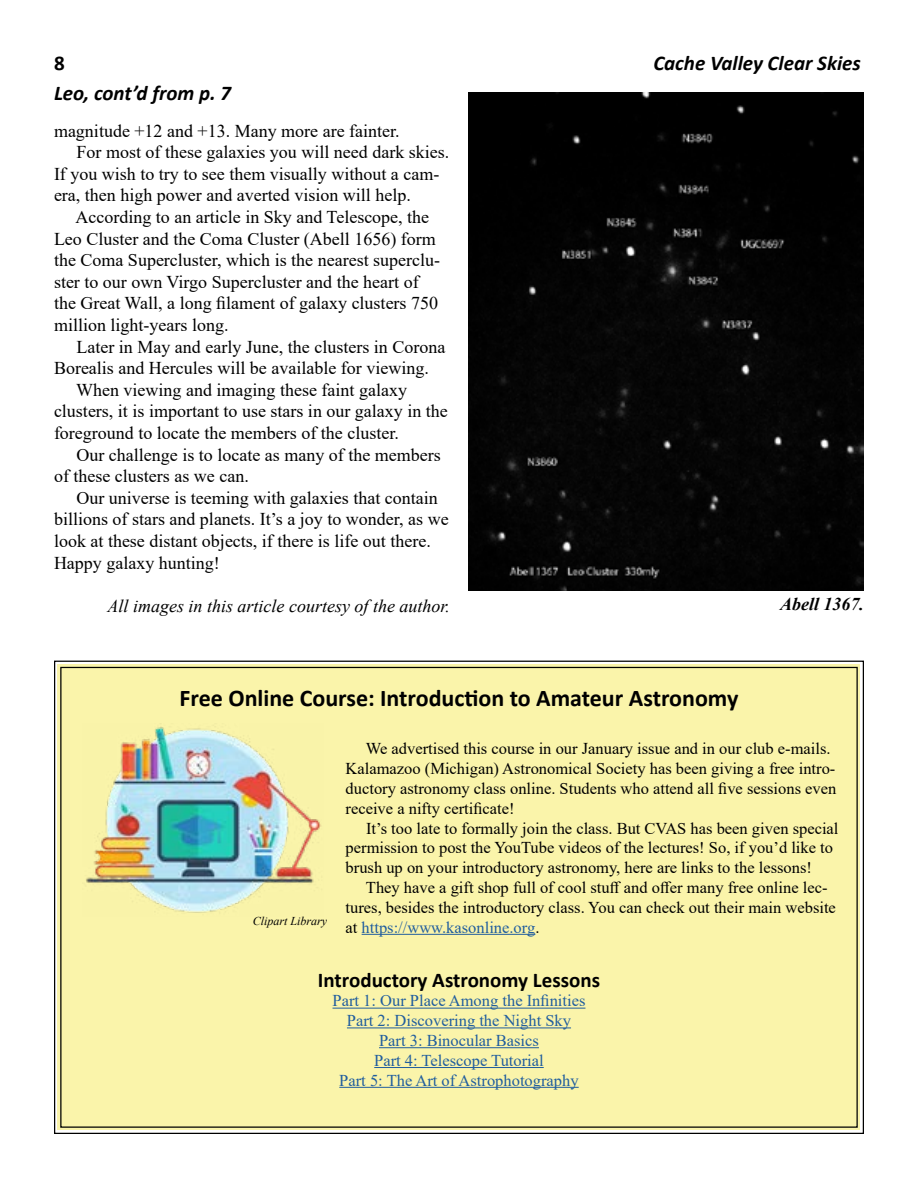
<style>
.page{position:relative;width:918px;height:1188px;background:#fff}
.page>*{position:absolute;margin:0;border:0;box-sizing:border-box;transform-origin:0 0}
.t1{font:700 24px "Calibri";color:#000}
.t2{font:italic 700 21px "Calibri";color:#000}
.t3{font:700 21px "Calibri";color:#000}
.t4{font:18px "Times New Roman";color:#000}
.t5{font:italic 18px "Times New Roman";color:#000}
.t6{font:italic 700 18px "Times New Roman";color:#000}
.t7{font:16.5px/19.8px "Times New Roman";color:#000}
.t8{font:16.5px/19.8px "Times New Roman";color:#215e9e;text-align:center}
.t9{font:italic 12px "Times New Roman";color:#000}
.s1{color:#215e9e}
</style>
<div class="page">
<div style="left:468px;top:93px;width:396px;height:497px;background:#040404"></div>
<div style="left:54px;top:660px;width:810px;height:474px;background:#faf4aa"></div>
<img style="left:82px;top:724px;width:241px;height:192px">
<p class="t3" style="left:54px;top:48px;width:12px">8</p>
<p class="t2" style="left:653px;top:48px;width:209px">Cache Valley Clear Skies</p>
<p class="t2" style="left:54px;top:79px;width:179px">Leo, cont’d from p. 7</p>
<p class="t4" style="left:54px;top:118px;width:347px">magnitude +12 and +13. Many more are fainter.</p>
<p class="t4" style="left:76px;top:140px;width:374px">For most of these galaxies you will need dark skies.</p>
<p class="t4" style="left:54px;top:161px;width:387px">If you wish to try to see them visually without a cam-</p>
<p class="t4" style="left:54px;top:183px;width:358px">era, then high power and averted vision will help.</p>
<p class="t4" style="left:76px;top:204px;width:355px">According to an article in Sky and Telescope, the</p>
<p class="t4" style="left:54px;top:226px;width:383px">Leo Cluster and the Coma Cluster (Abell 1656) form</p>
<p class="t4" style="left:54px;top:248px;width:388px">the Coma Supercluster, which is the nearest superclu-</p>
<p class="t4" style="left:54px;top:269px;width:366px">ster to our own Virgo Supercluster and the heart of</p>
<p class="t4" style="left:54px;top:291px;width:386px">the Great Wall, a long filament of galaxy clusters 750</p>
<p class="t4" style="left:54px;top:312px;width:176px">million light-years long.</p>
<p class="t4" style="left:76px;top:334px;width:370px">Later in May and early June, the clusters in Corona</p>
<p class="t4" style="left:54px;top:356px;width:376px">Borealis and Hercules will be available for viewing.</p>
<p class="t4" style="left:76px;top:377px;width:332px">When viewing and imaging these faint galaxy</p>
<p class="t4" style="left:54px;top:399px;width:395px">clusters, it is important to use stars in our galaxy in the</p>
<p class="t4" style="left:54px;top:420px;width:346px">foreground to locate the members of the cluster.</p>
<p class="t4" style="left:76px;top:442px;width:366px">Our challenge is to locate as many of the members</p>
<p class="t4" style="left:54px;top:464px;width:196px">of these clusters as we can.</p>
<p class="t4" style="left:76px;top:485px;width:363px">Our universe is teeming with galaxies that contain</p>
<p class="t4" style="left:54px;top:507px;width:396px">billions of stars and planets. It’s a joy to wonder, as we</p>
<p class="t4" style="left:54px;top:528px;width:378px">look at these distant objects, if there is life out there.</p>
<p class="t4" style="left:54px;top:550px;width:167px">Happy galaxy hunting!</p>
<p class="t5" style="left:108px;top:593px;width:344px">All images in this article courtesy of the author.</p>
<p class="t6" style="left:780px;top:591px;width:86px">Abell 1367.</p>
<h1 class="t1" style="left:180px;top:681px;width:560px">Free Online Course: Introduction to Amateur Astronomy</h1>
<p class="t7" style="left:346px;top:738px;width:492px;text-indent:20px">We advertised this course in our January issue and in our club e-mails.<br>Kalamazoo (Michigan) Astronomical Society has been giving a free intro&shy;ductory astronomy class online. Students who attend all five sessions even receive a nifty certificate!</p>
<p class="t7" style="left:346px;top:818px;width:494px;text-indent:21px">It’s too late to formally join the class. But CVAS has been given special permission to post the YouTube videos of the lectures! So, if you’d like to brush up on your introductory astronomy, here are links to the lessons!</p>
<p class="t7" style="left:346px;top:877px;width:492px;text-indent:20px">They have a gift shop full of cool stuff and offer many free online lec&shy;tures, besides the introductory class. You can check out their main website at <span class="s1">https://www.kasonline.org</span>.</p>
<p class="t3" style="left:318px;top:965px;width:284px">Introductory Astronomy Lessons</p>
<p class="t8" style="left:333px;top:990px;width:254px">Part 1: Our Place Among the Infinities<br>Part 2: Discovering the Night Sky<br>Part 3: Binocular Basics<br>Part 4: Telescope Tutorial<br>Part 5: The Art of Astrophotography</p>
<p class="t9" style="left:253px;top:913px;width:76px">Clipart Library</p>
</div>
